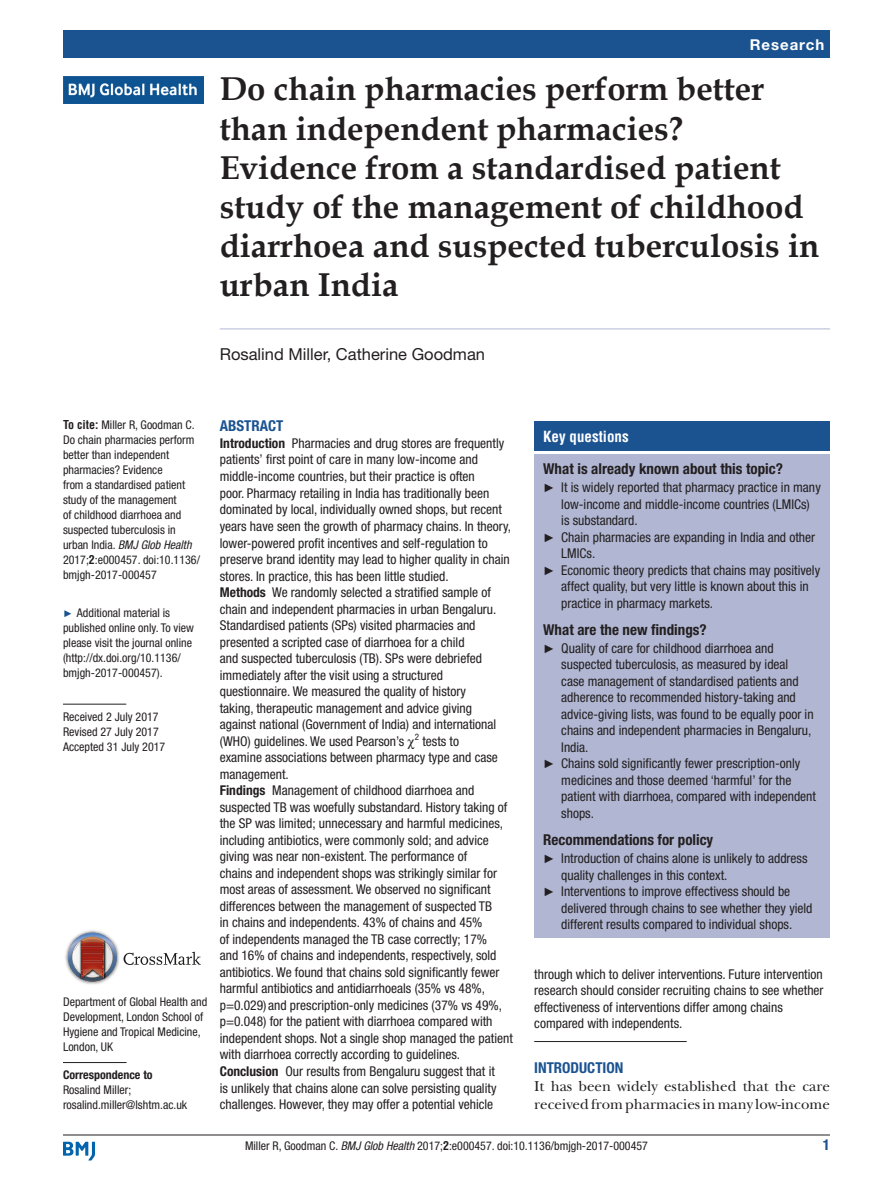
<style>
.page{position:relative;width:893px;height:1191px;background:#fff}
.page>*{position:absolute;margin:0;border:0;box-sizing:border-box;transform-origin:0 0}
.t1{font:700 33px/39px "Book Antiqua";color:#231f20}
.t2{font:16.5px "Helvetica Neue LT Std";color:#231f20}
.t3{font:700 condensed 15px "Helvetica Neue LT Std";color:#231f20}
.t4{font:15px/18px "New Baskerville";color:#231f20}
.t5{font:700 condensed 15px "Helvetica Neue LT Std";color:#1b5391}
.t6{font:700 condensed 15px "Helvetica";color:#fff}
.t7{font:700 15px "Helvetica Neue LT Std";letter-spacing:.065em;color:#fff}
.t8{font:condensed 13.5px/16.5px "Helvetica Neue LT Std";color:#231f20}
.t9{font:condensed 12px/15px "Helvetica Neue LT Std";color:#231f20}
.t10{font:700 condensed 12px "Helvetica Neue LT Std";color:#231f20}
.s1{font-family:"Helvetica LT Std";font-weight:700}
.s2{font-style:italic}
.s3{font-family:"Arial";font-stretch:normal;font-size:9.75px;color:#1b5391}
.s4{font-weight:700}
.s5{font-family:"Arial";font-stretch:normal;font-size:12px}
</style>
<div class="page">
<hr style="left:63px;top:1134px;width:767px;height:1px;background:#231f20">
<svg style="left:63px;top:1141px;width:32px;height:19px"></svg>
<hr style="left:534px;top:1041px;width:153px;height:1px;background:#231f20">
<img style="left:65px;top:930px;width:54px;height:54px">
<svg style="left:68px;top:932px;width:49px;height:49px"></svg>
<svg style="left:124px;top:951px;width:77px;height:14px"></svg>
<hr style="left:220px;top:328px;width:610px;height:1px;background:#b1b7d3">
<div style="left:63px;top:31px;width:767px;height:27px;background:#1b5391"></div>
<hr style="left:63px;top:704px;width:63px;height:1px;background:#231f20">
<hr style="left:63px;top:1062px;width:64px;height:1px;background:#231f20">
<img style="left:63px;top:77px;width:141px;height:27px">
<div style="left:534px;top:420px;width:296px;height:30px;background:#1b5391"></div>
<div style="left:534px;top:454px;width:296px;height:484px;background:#b1b7d3"></div>
<p class="t7" style="left:750px;top:35px;width:76px">Research</p>
<h1 class="t1" style="left:220px;top:70px;width:601px">Do chain pharmacies perform better than independent pharmacies?<br>Evidence from a standardised patient study of the management of childhood diarrhoea and suspected tuberculosis in urban India</h1>
<p class="t2" style="left:220px;top:344px;width:267px">Rosalind Miller, Catherine Goodman</p>
<p class="t9" style="left:63px;top:417px;width:138px"><span class="s1">To cite:</span> Miller R, Goodman C.<br>Do chain pharmacies perform better than independent pharmacies? Evidence<br>from a standardised patient study of the management<br>of childhood diarrhoea and suspected tuberculosis in urban India. <span class="s2">BMJ Glob Health<br></span>2017;<span class="s1">2</span>:e000457. doi:10.1136/ bmjgh-2017-000457</p>
<p class="t9" style="left:63px;top:605px;width:133px"><span class="s3">►</span> Additional material is published online only. To view please visit the journal online (http://dx.doi.org/10.1136/ bmjgh-2017-000457).</p>
<p class="t9" style="left:63px;top:709px;width:104px">Received 2 July 2017<br>Revised 27 July 2017<br>Accepted 31 July 2017</p>
<p class="t9" style="left:63px;top:994px;width:146px">Department of Global Health and<br>Development, London School of<br>Hygiene and Tropical Medicine,<br>London, UK</p>
<p class="t10" style="left:63px;top:1067px;width:91px">Correspondence to</p>
<p class="t9" style="left:63px;top:1082px;width:126px">Rosalind Miller; rosalind.miller@lshtm.ac.uk</p>
<p class="t5" style="left:220px;top:417px;width:65px">Abstract</p>
<p class="t8" style="left:220px;top:435px;width:295px"><span class="s4">Introduction</span> Pharmacies and drug stores are frequently patients’ first point of care in many low-income and middle-income countries, but their practice is often<br>poor. Pharmacy retailing in India has traditionally been dominated by local, individually owned shops, but recent years have seen the growth of pharmacy chains. In theory, lower-powered profit incentives and self-regulation to preserve brand identity may lead to higher quality in chain stores. In practice, this has been little studied.<br><span class="s4">Methods</span> We randomly selected a stratified sample of chain and independent pharmacies in urban Bengaluru.<br>Standardised patients (SPs) visited pharmacies and presented a scripted case of diarrhoea for a child<br>and suspected tuberculosis (TB). SPs were debriefed immediately after the visit using a structured questionnaire. We measured the quality of history<br>taking, therapeutic management and advice giving<br>against national (Government of India) and international (WHO) guidelines. We used Pearson’s <sup>2</sup> tests to<br>examine associations between pharmacy type and case management.<br><span class="s4">Findings</span> Management of childhood diarrhoea and suspected TB was woefully substandard. History taking of the SP was limited; unnecessary and harmful medicines, including antibiotics, were commonly sold; and advice giving was near non-existent. The performance of<br>chains and independent shops was strikingly similar for most areas of assessment. We observed no significant differences between the management of suspected TB<br>in chains and independents. 43% of chains and 45%<br>of independents managed the TB case correctly; 17%<br>and 16% of chains and independents, respectively, sold antibiotics. We found that chains sold significantly fewer harmful antibiotics and antidiarrhoeals (35% vs 48%, p=0.029) and prescription-only medicines (37% vs 49%, p=0.048) for the patient with diarrhoea compared with independent shops. Not a single shop managed the patient with diarrhoea correctly according to guidelines.<br><span class="s4">Conclusion</span> Our results from Bengaluru suggest that it<br>is unlikely that chains alone can solve persisting quality challenges. However, they may offer a potential vehicle</p>
<p class="t6" style="left:543px;top:427px;width:87px">Key questions</p>
<p class="t3" style="left:543px;top:460px;width:241px">What is already known about this topic?</p>
<p class="t8" style="left:543px;top:479px;width:279px"><span class="s5">►</span> It is widely reported that pharmacy practice in many</p>
<p class="t8" style="left:561px;top:496px;width:250px">low-income and middle-income countries (LMICs)</p>
<p class="t8" style="left:561px;top:512px;width:78px">is substandard.</p>
<p class="t8" style="left:543px;top:529px;width:273px"><span class="s5">►</span> Chain pharmacies are expanding in India and other</p>
<p class="t8" style="left:561px;top:545px;width:35px">LMICs.</p>
<p class="t8" style="left:543px;top:562px;width:278px"><span class="s5">►</span> Economic theory predicts that chains may positively</p>
<p class="t8" style="left:561px;top:578px;width:249px">affect quality, but very little is known about this in</p>
<p class="t8" style="left:561px;top:595px;width:153px">practice in pharmacy markets.</p>
<p class="t3" style="left:543px;top:620px;width:165px">What are the new findings?</p>
<p class="t8" style="left:543px;top:640px;width:232px"><span class="s5">►</span> Quality of care for childhood diarrhoea and</p>
<p class="t8" style="left:561px;top:656px;width:229px">suspected tuberculosis, as measured by ideal</p>
<p class="t8" style="left:561px;top:673px;width:239px">case management of standardised patients and</p>
<p class="t8" style="left:561px;top:689px;width:236px">adherence to recommended history-taking and</p>
<p class="t8" style="left:561px;top:706px;width:254px">advice-giving lists, was found to be equally poor in</p>
<p class="t8" style="left:561px;top:722px;width:252px">chains and independent pharmacies in Bengaluru,</p>
<p class="t8" style="left:561px;top:739px;width:29px">India.</p>
<p class="t8" style="left:543px;top:755px;width:259px"><span class="s5">►</span> Chains sold significantly fewer prescription-only</p>
<p class="t8" style="left:561px;top:772px;width:232px">medicines and those deemed ‘harmful’ for the</p>
<p class="t8" style="left:561px;top:788px;width:256px">patient with diarrhoea, compared with independent</p>
<p class="t8" style="left:561px;top:805px;width:34px">shops.</p>
<p class="t3" style="left:543px;top:830px;width:171px">Recommendations for policy</p>
<p class="t8" style="left:543px;top:850px;width:266px"><span class="s5">►</span> Introduction of chains alone is unlikely to address</p>
<p class="t8" style="left:561px;top:866px;width:168px">quality challenges in this context.</p>
<p class="t8" style="left:543px;top:883px;width:249px"><span class="s5">►</span> Interventions to improve effectivess should be</p>
<p class="t8" style="left:561px;top:899px;width:253px">delivered through chains to see whether they yield</p>
<p class="t8" style="left:561px;top:916px;width:233px">different results compared to individual shops.</p>
<p class="t8" style="left:534px;top:965px;width:291px">through which to deliver interventions. Future intervention research should consider recruiting chains to see whether effectiveness of interventions differ among chains compared with independents.</p>
<p class="t5" style="left:534px;top:1059px;width:91px">Introduction</p>
<p class="t4" style="left:534px;top:1077px;width:297px">It has been widely established that the care received from pharmacies in many low-income</p>
<p class="t9" style="left:245px;top:1137px;width:404px">Miller R, Goodman C. <span class="s2">BMJ Glob Health</span> 2017;<span class="s1">2</span>:e000457. doi:10.1136/bmjgh-2017-000457</p>
<p class="t5" style="left:823px;top:1135px;width:9px">1</p>
</div>
